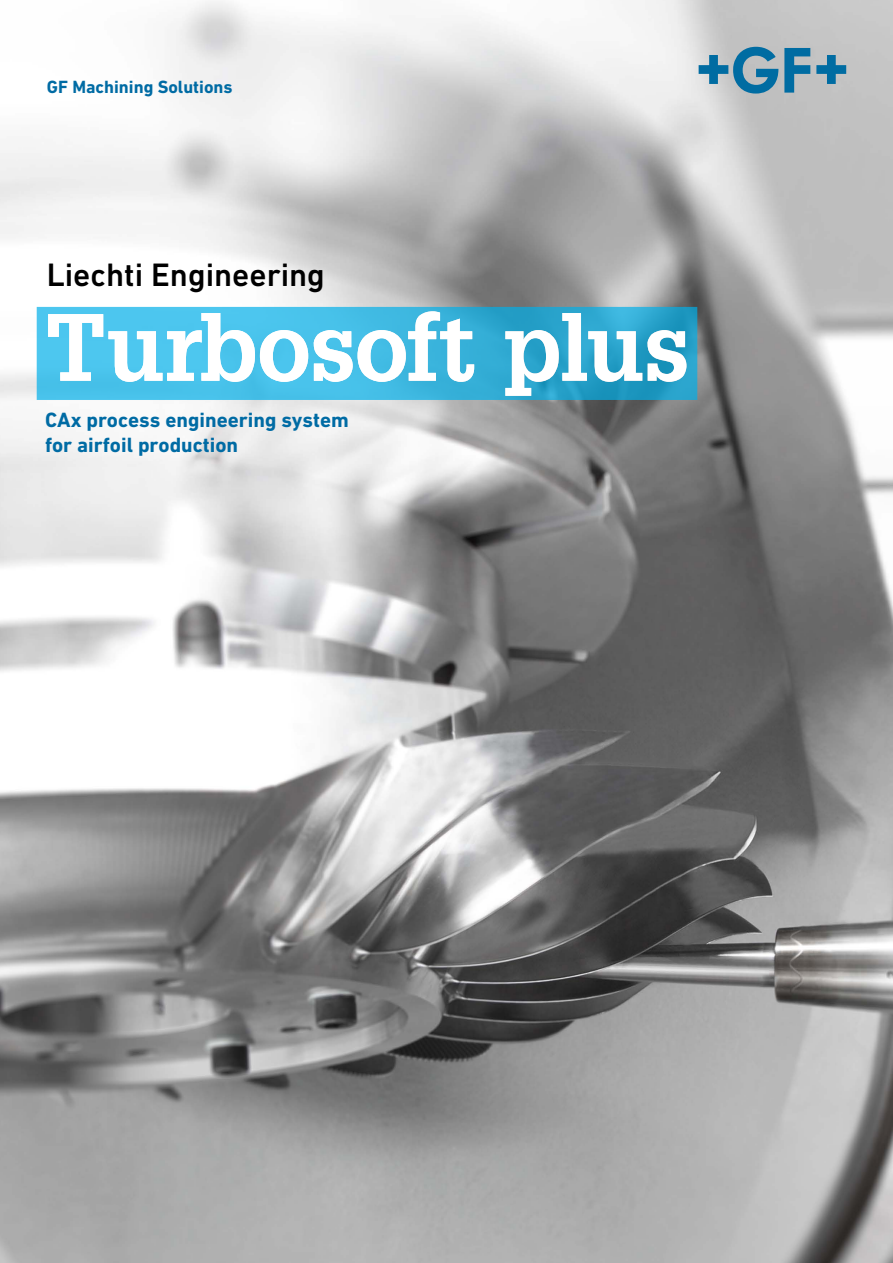
<style>
.page{position:relative;width:893px;height:1263px;background:#fff}
.page>*{position:absolute;margin:0;border:0;box-sizing:border-box;transform-origin:0 0}
.t1{font:700 93px "Glypha LT Pro";letter-spacing:-.015em;color:#fff}
.t2{font:500 33px "DIN Next W1 G";color:#000}
.t3{font:700 21px/25.2px "DIN Next W1 G";color:#006ba4}
.t4{font:700 18px "DIN Next W1 G";color:#006ba4}
</style>
<div class="page">
<img style="left:0;top:0;width:893px;height:1263px">
<svg style="left:699px;top:47px;width:79px;height:47px;background:#76a2b9"></svg>
<svg style="left:784px;top:48px;width:26px;height:45px"></svg>
<svg style="left:816px;top:55px;width:30px;height:29px"></svg>
<svg style="left:37px;top:307px;width:660px;height:93px;background:#3cb6de"></svg>
<p class="t4" style="left:47px;top:76px;width:187px">GF Machining Solutions</p>
<h2 class="t2" style="left:47px;top:256px;width:280px">Liechti Engineering</h2>
<h1 class="t1" style="left:45px;top:290px;width:647px">Turbosoft plus</h1>
<p class="t3" style="left:45px;top:407px;width:305px">CAx process engineering system for airfoil production</p>
</div>
